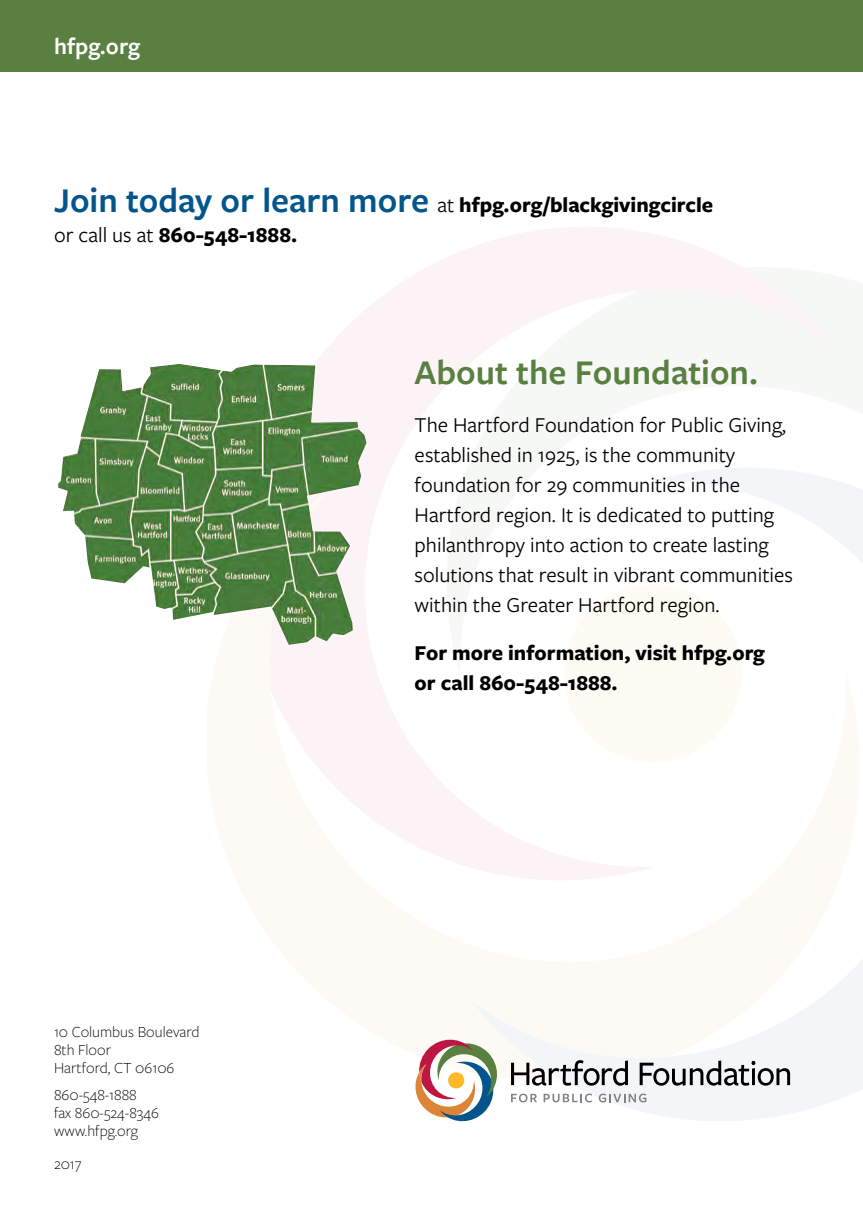
<style>
.page{position:relative;width:863px;height:1224px;background:#fff}
.page>*{position:absolute;margin:0;border:0;box-sizing:border-box;transform-origin:0 0}
.t1{font:600 36px "Freight Sans Pro";color:#597f41}
.t2{font:600 24px "Freight Sans Pro";color:#fff}
.t3{font:22px/30px "Freight Sans Pro";color:#000}
.t4{font:700 22px/30px "Freight Sans Pro";color:#000}
.t5{font:300 16px/18px "Freight Sans Pro";color:#000}
.s1{font-weight:600;font-size:36px;color:#03558b}
.s2{font-weight:400}
</style>
<div class="page">
<svg style="left:475px;top:960px;width:388px;height:161px"></svg>
<svg style="left:834px;top:480px;width:29px;height:83px;fill:#f2f6f9"></svg>
<svg style="left:271px;top:227px;width:563px;height:653px"></svg>
<div style="left:270px;top:645px;width:56px;height:44px;background:#fbf3f5"></div>
<div style="left:0;top:0;width:863px;height:72px;background:#597f41"></div>
<svg style="left:415px;top:1040px;width:85px;height:82px"></svg>
<svg style="left:511px;top:1060px;width:117px;height:26px"></svg>
<svg style="left:639px;top:1060px;width:151px;height:26px"></svg>
<svg style="left:511px;top:1094px;width:26px;height:8px"></svg>
<svg style="left:543px;top:1094px;width:49px;height:8px"></svg>
<svg style="left:598px;top:1094px;width:48px;height:8px"></svg>
<div style="left:510px;top:1116px;width:132px;height:36px;background:#fff"></div>
<img style="left:58px;top:364px;width:308px;height:281px">
<p class="t2" style="left:54px;top:30px;width:88px">hfpg.org</p>
<p class="t4" style="left:54px;top:189px;width:661px"><span class="s1">Join today or learn more</span> <span class="s2">at</span> hfpg.org/blackgivingcircle <span class="s2">or call us at</span> 860-548-1888.</p>
<p class="t5" style="left:54px;top:1022px;width:147px">10 Columbus Boulevard<br>8th Floor<br>Hartford, CT 06106</p>
<p class="t5" style="left:54px;top:1085px;width:106px">860-548-1888<br>fax 860-524-8346 www.hfpg.org</p>
<p class="t5" style="left:54px;top:1154px;width:29px">2017</p>
<h1 class="t1" style="left:415px;top:347px;width:345px">About the Foundation.</h1>
<p class="t3" style="left:415px;top:409px;width:380px">The Hartford Foundation for Public Giving, established in 1925, is the community foundation for 29 communities in the Hartford region. It is dedicated to putting philanthropy into action to create lasting solutions that result in vibrant communities within the Greater Hartford region.</p>
<p class="t4" style="left:415px;top:637px;width:352px">For more information, visit hfpg.org or call 860-548-1888.</p>
</div>
